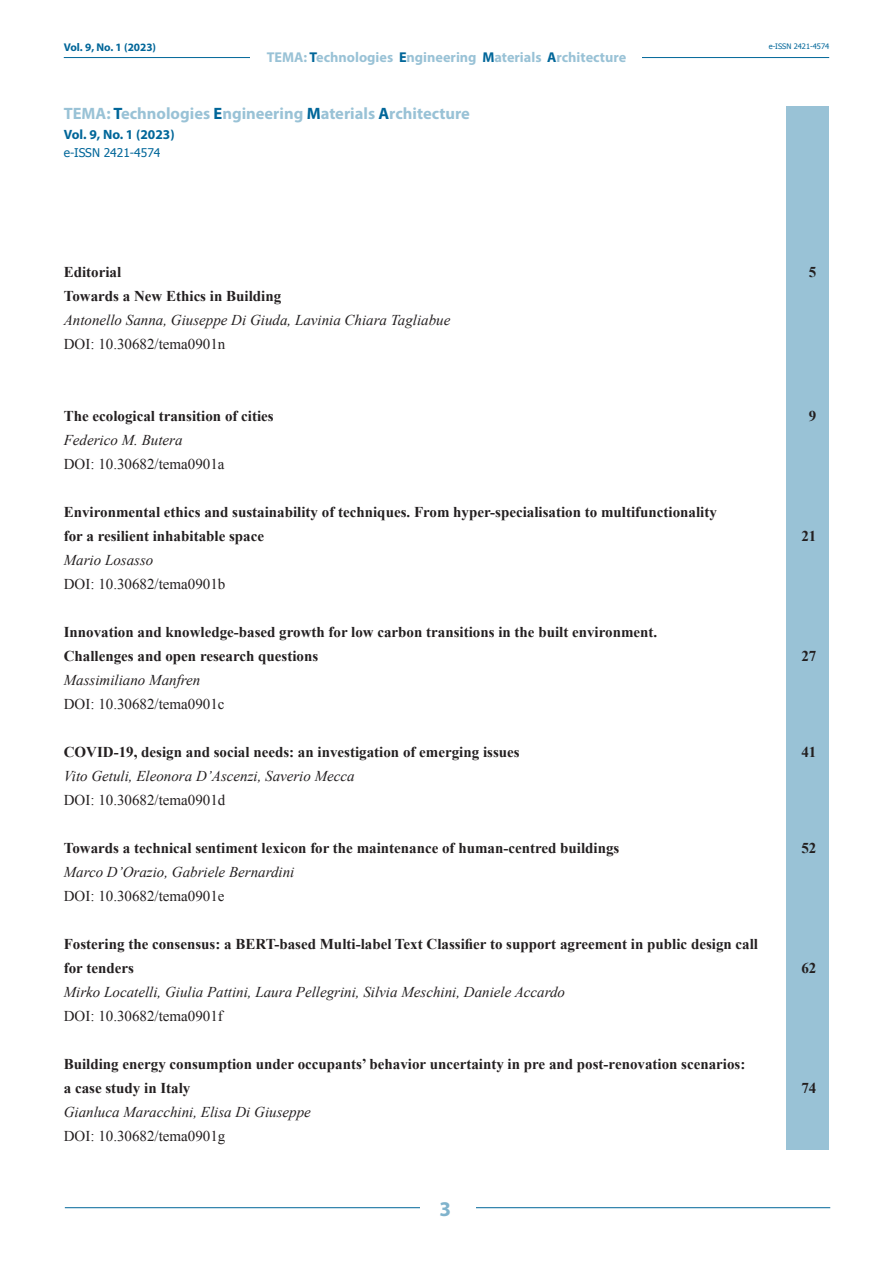
<style>
.page{position:relative;width:893px;height:1263px;background:#fff}
.page>*{position:absolute;margin:0;border:0;box-sizing:border-box;transform-origin:0 0}
.t1{font:700 21px "Myriad Pro";color:#80b3cc}
.t2{font:700 16.5px "Myriad Pro";color:#99c2d6}
.t3{font:700 15px/24px "Times New Roman";color:#231f20}
.t4{font:italic 15px "Times New Roman";color:#231f20}
.t5{font:15px "Times New Roman";color:#231f20}
.t6{font:700 14.25px "Myriad Pro";color:#99c2d6}
.t7{font:700 13.5px "Myriad Pro";color:#069}
.t8{font:12px "Tahoma";color:#069}
.t9{font:700 11.25px "Myriad Pro";color:#069}
.t10{font:7.5px "Tahoma";color:#069}
.s1{color:#069}
</style>
<div class="page">
<hr style="left:64px;top:57px;width:765px;height:1px;background:#069">
<div style="left:251px;top:48px;width:391px;height:17px;background:#fff"></div>
<hr style="left:65px;top:1207px;width:765px;height:1px;background:#069">
<div style="left:420px;top:1195px;width:55px;height:25px;background:#fff"></div>
<div style="left:787px;top:106px;width:42px;height:1044px;background:#99c2d6"></div>
<p class="t9" style="left:64px;top:40px;width:94px">Vol. 9, No. 1 (2023)</p>
<p class="t10" style="left:769px;top:41px;width:62px">e-ISSN 2421-4574</p>
<p class="t6" style="left:267px;top:48px;width:361px">TEMA: <span class="s1">T</span>echnologies <span class="s1">E</span>ngineering <span class="s1">M</span>aterials <span class="s1">A</span>rchitecture</p>
<p class="t2" style="left:64px;top:102px;width:408px">TEMA: <span class="s1">T</span>echnologies <span class="s1">E</span>ngineering <span class="s1">M</span>aterials <span class="s1">A</span>rchitecture</p>
<p class="t7" style="left:64px;top:126px;width:112px">Vol. 9, No. 1 (2023)</p>
<p class="t8" style="left:64px;top:145px;width:98px">e-ISSN 2421-4574</p>
<p class="t3" style="left:64px;top:260px;width:59px">Editorial</p>
<p class="t3" style="left:809px;top:260px;width:9px">5</p>
<p class="t3" style="left:64px;top:284px;width:219px">Towards a New Ethics in Building</p>
<p class="t4" style="left:64px;top:310px;width:388px">Antonello Sanna, Giuseppe Di Giuda, Lavinia Chiara Tagliabue</p>
<p class="t5" style="left:64px;top:334px;width:163px">DOI: 10.30682/tema0901n</p>
<p class="t3" style="left:64px;top:404px;width:211px">The ecological transition of cities</p>
<p class="t3" style="left:809px;top:404px;width:9px">9</p>
<p class="t4" style="left:64px;top:430px;width:120px">Federico M. Butera</p>
<p class="t5" style="left:64px;top:454px;width:162px">DOI: 10.30682/tema0901a</p>
<p class="t3" style="left:64px;top:500px;width:655px">Environmental ethics and sustainability of techniques. From hyper-specialisation to multifunctionality for a resilient inhabitable space</p>
<p class="t3" style="left:801px;top:524px;width:16px">21</p>
<p class="t4" style="left:64px;top:550px;width:91px">Mario Losasso</p>
<p class="t5" style="left:64px;top:574px;width:163px">DOI: 10.30682/tema0901b</p>
<p class="t3" style="left:64px;top:620px;width:595px">Innovation and knowledge-based growth for low carbon transitions in the built environment.<br>Challenges and open research questions</p>
<p class="t3" style="left:801px;top:644px;width:16px">27</p>
<p class="t4" style="left:64px;top:670px;width:138px">Massimiliano Manfren</p>
<p class="t5" style="left:64px;top:694px;width:162px">DOI: 10.30682/tema0901c</p>
<p class="t3" style="left:64px;top:740px;width:457px">COVID-19, design and social needs: an investigation of emerging issues</p>
<p class="t3" style="left:801px;top:740px;width:16px">41</p>
<p class="t4" style="left:64px;top:766px;width:292px">Vito Getuli, Eleonora D’Ascenzi, Saverio Mecca</p>
<p class="t5" style="left:64px;top:790px;width:163px">DOI: 10.30682/tema0901d</p>
<p class="t3" style="left:64px;top:836px;width:557px">Towards a technical sentiment lexicon for the maintenance of human-centred buildings</p>
<p class="t3" style="left:801px;top:836px;width:16px">52</p>
<p class="t4" style="left:64px;top:862px;width:232px">Marco D’Orazio, Gabriele Bernardini</p>
<p class="t5" style="left:64px;top:886px;width:162px">DOI: 10.30682/tema0901e</p>
<p class="t3" style="left:64px;top:932px;width:696px">Fostering the consensus: a BERT-based Multi-label Text Classifier to support agreement in public design call for tenders</p>
<p class="t3" style="left:801px;top:956px;width:16px">62</p>
<p class="t4" style="left:64px;top:982px;width:503px">Mirko Locatelli, Giulia Pattini, Laura Pellegrini, Silvia Meschini, Daniele Accardo</p>
<p class="t5" style="left:64px;top:1006px;width:161px">DOI: 10.30682/tema0901f</p>
<p class="t3" style="left:64px;top:1052px;width:683px">Building energy consumption under occupants’ behavior uncertainty in pre and post-renovation scenarios: a case study in Italy</p>
<p class="t4" style="left:64px;top:1102px;width:249px">Gianluca Maracchini, Elisa Di Giuseppe</p>
<p class="t5" style="left:64px;top:1126px;width:163px">DOI: 10.30682/tema0901g</p>
<h1 class="t1" style="left:439px;top:1195px;width:13px">3</h1>
<p class="t3" style="left:801px;top:1076px;width:16px">74</p>
</div>
